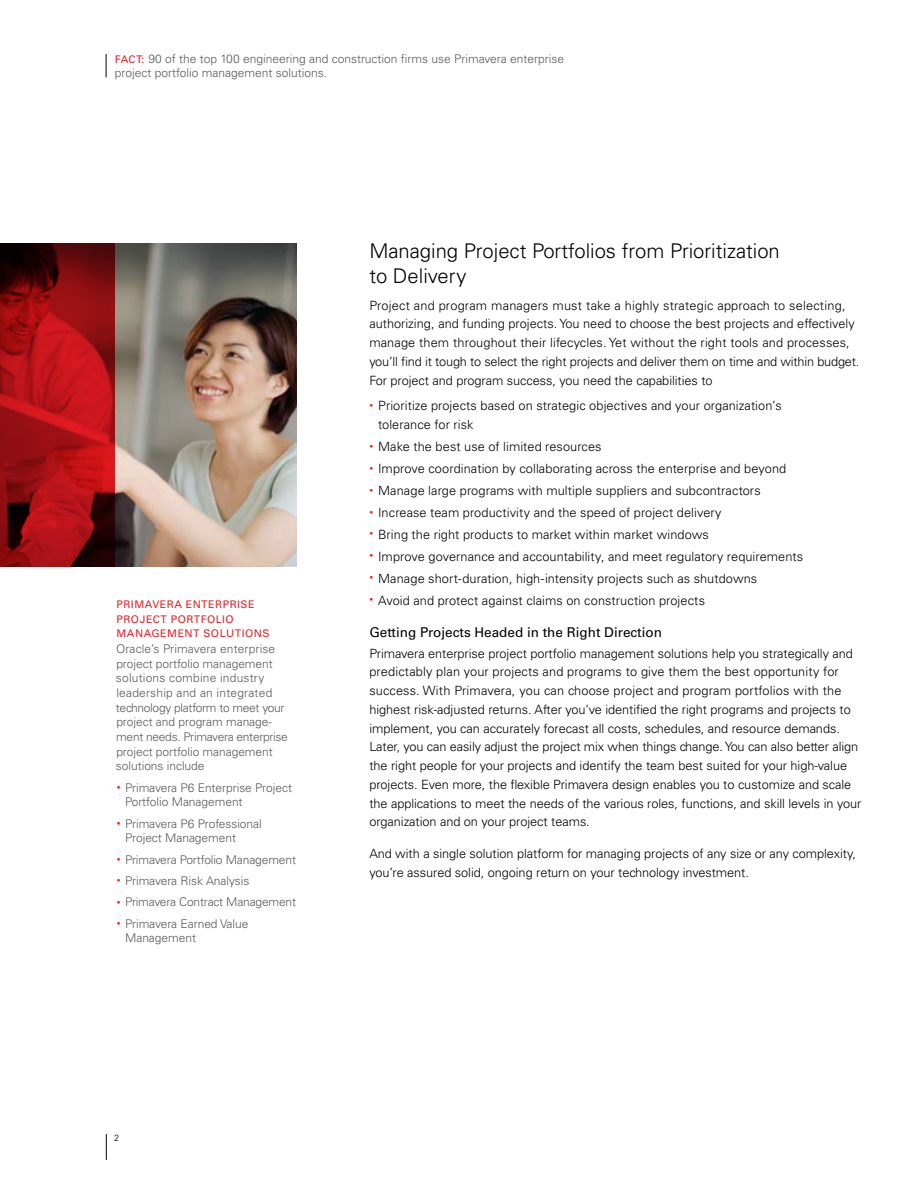
<style>
.page{position:relative;width:918px;height:1188px;background:#fff}
.page>*{position:absolute;margin:0;border:0;box-sizing:border-box;transform-origin:0 0}
.t1{font:300 20.25px/24.8px "Univers LT Std";color:#000}
.t2{font:13.5px "Univers LT Std";color:#000}
.t3{font:300 12.75px/18.8px "Univers LT Std";letter-spacing:-.005em;color:#000}
.t4{font:300 12px/14.7px "Univers LT Std";letter-spacing:-.005em;color:#58595b}
.t5{font:10.5px/14.2px "Univers LT Std";letter-spacing:.05em;color:#ed1c24}
.t6{font:300 9px "Univers LT Std";color:#000}
.s1{font-weight:400;font-size:10.5px;color:#ed1c24}
.s2{font-size:7.5px;color:#ed1c24}
</style>
<div class="page">
<svg style="left:106px;top:1134px;width:1px;height:26px"></svg>
<svg style="left:106px;top:54px;width:1px;height:23px"></svg>
<img style="left:115px;top:243px;width:182px;height:324px">
<svg style="left:0;top:243px;width:115px;height:324px"></svg>
<p class="t4" style="left:115px;top:51px;width:451px"><span class="s1">FACT:</span> 90 of the top 100 engineering and construction firms use Primavera enterprise project portfolio management solutions.</p>
<p class="t5" style="left:117px;top:598px;width:155px">PRIMAVERA ENTERPRISE<br>PROJECT PORTFOLIO<br>MANAGEMENT SOLUTIONS</p>
<p class="t4" style="left:116px;top:642px;width:174px">Oracle’s Primavera enterprise project portfolio management solutions combine industry leadership and an integrated technology platform to meet your project and program manage&shy;ment needs. Primavera enterprise project portfolio management solutions include</p>
<p class="t4" style="left:125px;top:780px;width:168px;text-indent:-8px"><span class="s2">•</span> Primavera P6 Enterprise Project<br>Portfolio Management</p>
<p class="t4" style="left:125px;top:816px;width:138px;text-indent:-8px"><span class="s2">•</span> Primavera P6 Professional<br>Project Management</p>
<p class="t4" style="left:117px;top:852px;width:181px"><span class="s2">•</span> Primavera Portfolio Management</p>
<p class="t4" style="left:117px;top:873px;width:134px"><span class="s2">•</span> Primavera Risk Analysis</p>
<p class="t4" style="left:117px;top:895px;width:181px"><span class="s2">•</span> Primavera Contract Management</p>
<p class="t4" style="left:125px;top:916px;width:125px;text-indent:-8px"><span class="s2">•</span> Primavera Earned Value<br>Management</p>
<p class="t1" style="left:369px;top:238px;width:412px">Managing Project Portfolios from Prioritization to Delivery</p>
<p class="t3" style="left:369px;top:296px;width:492px">Project and program managers must take a highly strategic approach to selecting, authorizing, and funding projects. You need to choose the best projects and effectively manage them throughout their lifecycles. Yet without the right tools and processes, you’ll find it tough to select the right projects and deliver them on time and within budget.<br>For project and program success, you need the capabilities to</p>
<p class="t3" style="left:378px;top:396px;width:405px;text-indent:-9px"><sup>•</sup> Prioritize projects based on strategic objectives and your organization’s tolerance for risk</p>
<p class="t3" style="left:369px;top:437px;width:234px"><sup>•</sup> Make the best use of limited resources</p>
<p class="t3" style="left:369px;top:459px;width:419px"><sup>•</sup> Improve coordination by collaborating across the enterprise and beyond</p>
<p class="t3" style="left:369px;top:481px;width:393px"><sup>•</sup> Manage large programs with multiple suppliers and subcontractors</p>
<p class="t3" style="left:369px;top:503px;width:354px"><sup>•</sup> Increase team productivity and the speed of project delivery</p>
<p class="t3" style="left:369px;top:525px;width:341px"><sup>•</sup> Bring the right products to market within market windows</p>
<p class="t3" style="left:369px;top:547px;width:435px"><sup>•</sup> Improve governance and accountability, and meet regulatory requirements</p>
<p class="t3" style="left:369px;top:569px;width:389px"><sup>•</sup> Manage short-duration, high-intensity projects such as shutdowns</p>
<p class="t3" style="left:369px;top:591px;width:337px"><sup>•</sup> Avoid and protect against claims on construction projects</p>
<p class="t2" style="left:369px;top:624px;width:294px">GETTING PROJECTS HEADED IN THE RIGHT DIRECTION</p>
<p class="t3" style="left:369px;top:644px;width:493px">Primavera enterprise project portfolio management solutions help you strategically and predictably plan your projects and programs to give them the best opportunity for success. With Primavera, you can choose project and program portfolios with the highest risk-adjusted returns. After you’ve identified the right programs and projects to implement, you can accurately forecast all costs, schedules, and resource demands.<br>Later, you can easily adjust the project mix when things change. You can also better align the right people for your projects and identify the team best suited for your high-value projects. Even more, the flexible Primavera design enables you to customize and scale the applications to meet the needs of the various roles, functions, and skill levels in your organization and on your project teams.</p>
<p class="t3" style="left:369px;top:844px;width:488px">And with a single solution platform for managing projects of any size or any complexity, you’re assured solid, ongoing return on your technology investment.</p>
<p class="t6" style="left:114px;top:1132px;width:7px">2</p>
</div>
